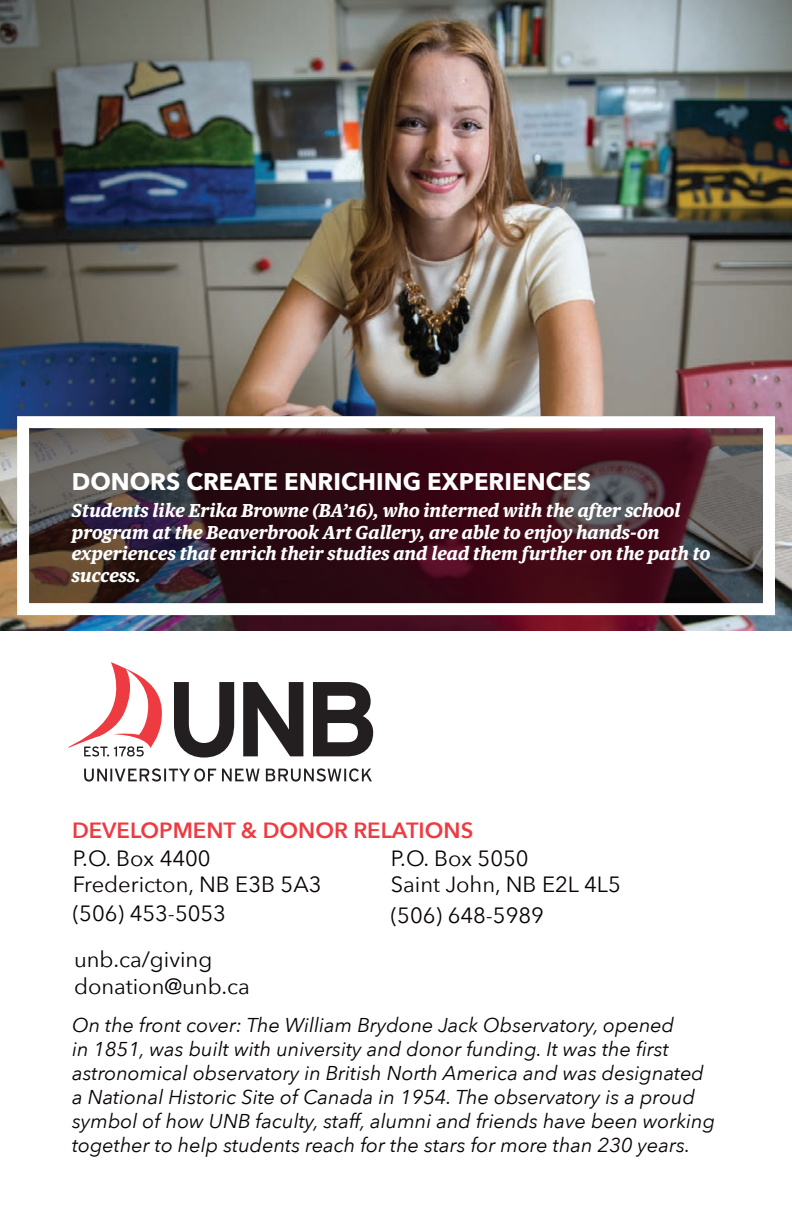
<style>
.page{position:relative;width:792px;height:1224px;background:#fff}
.page>*{position:absolute;margin:0;border:0;box-sizing:border-box;transform-origin:0 0}
.t1{font:700 24px "Avenir Next";color:#fff}
.t2{font:22px/26.4px "Avenir Next";color:#080302}
.t3{font:600 22px "Avenir Next";color:#ee3a41}
.t4{font:italic 20px/24px "Avenir Next";color:#080302}
.t5{font:italic 700 18px/21.6px "Guardian Text Egyp";color:#fff}
</style>
<div class="page">
<svg style="left:174px;top:682px;width:199px;height:76px"></svg>
<svg style="left:84px;top:768px;width:288px;height:14px"></svg>
<svg style="left:68px;top:662px;width:94px;height:95px"></svg>
<img style="left:0;top:0;width:792px;height:631px">
<svg style="left:30px;top:429px;width:732px;height:173px;background:#402028"></svg>
<div style="left:17px;top:416px;width:758px;height:199px;border:12px solid #fff"></div>
<p class="t1" style="left:72px;top:461px;width:521px">DONORS CREATE ENRICHING EXPERIENCES</p>
<p class="t5" style="left:72px;top:498px;width:640px">Students like Erika Browne (BA’16), who interned with the after school program at the Beaverbrook Art Gallery, are able to enjoy hands-on experiences that enrich their studies and lead them further on the path to success.</p>
<p class="t3" style="left:72px;top:811px;width:403px">DEVELOPMENT &amp; DONOR RELATIONS</p>
<p class="t2" style="left:391px;top:844px;width:232px">P.O. Box 5050<br>Saint John, NB E2L 4L5</p>
<p class="t2" style="left:391px;top:902px;width:155px">(506) 648-5989</p>
<p class="t2" style="left:74px;top:946px;width:177px">unb.ca/giving donation@unb.ca</p>
<p class="t2" style="left:73px;top:844px;width:250px">P.O. Box 4400<br>Fredericton, NB E3B 5A3</p>
<p class="t2" style="left:73px;top:899px;width:155px">(506) 453-5053</p>
<p class="t4" style="left:72px;top:1013px;width:645px">On the front cover: The William Brydone Jack Observatory, opened<br>in 1851, was built with university and donor funding. It was the first astronomical observatory in British North America and was designated a National Historic Site of Canada in 1954. The observatory is a proud symbol of how UNB faculty, staff, alumni and friends have been working together to help students reach for the stars for more than 230 years.</p>
</div>
